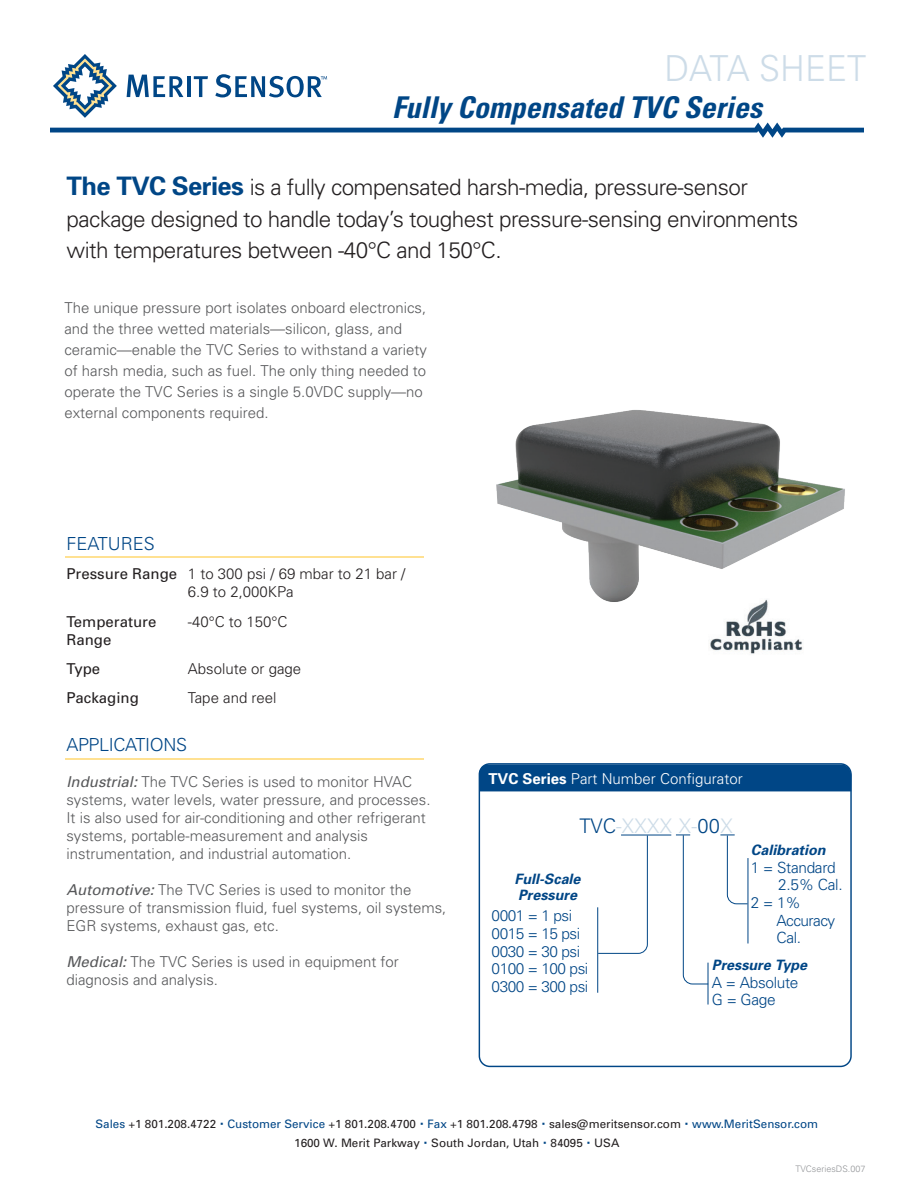
<style>
.page{position:relative;width:918px;height:1188px;background:#fff}
.page>*{position:absolute;margin:0;border:0;box-sizing:border-box;transform-origin:0 0}
.t1{font:300 35.85px "Univers";color:#cddce8;scale:.96 1}
.t2{font:italic 700 condensed 30px "Univers";color:#004686}
.t3{font:300 22.5px/31.5px "Univers";letter-spacing:-.025em;color:#231f20}
.t4{font:300 20.1px "Univers";letter-spacing:.02em;color:#cddce8}
.t5{font:300 18px "Univers";letter-spacing:-.02em;color:#004686}
.t6{font:300 18px "Univers";color:#004686}
.t7{font:300 15.45px/17.7px "Univers";letter-spacing:-.03em;color:#004686}
.t8{font:300 15px/18px "Univers";color:#57585a}
.t9{font:300 15px/18px "Univers";color:#231f20}
.t10{font:300 15px "Univers";color:#fff}
.t11{font:15px "Univers";color:#231f20}
.t12{font:italic 700 14.25px/15.9px "Univers";color:#004686}
.t13{font:11.7px "Univers";color:#231f20}
.t14{font:300 9px "Univers";color:#939598}
.s1{font-weight:700;font-size:25.5px;color:#004686}
.s2{font-weight:400}
.s3{font-weight:400;font-style:italic}
.s4{font-weight:700}
.s5{color:#004686}
.s6{font-size:17.4px;color:#004686}
</style>
<div class="page">
<svg style="left:51px;top:54px;width:813px;height:84px"></svg>
<img style="left:401px;top:410px;width:444px;height:192px">
<hr style="left:66px;top:557px;width:358px;height:1px;background:#ffe192">
<hr style="left:66px;top:758px;width:358px;height:2px;background:#ffe192">
<img style="left:709px;top:595px;width:95px;height:59px">
<hr style="left:621px;top:835px;width:50px;height:1px;background:#004686">
<hr style="left:708px;top:963px;width:1px;height:42px;background:#004686">
<hr style="left:748px;top:858px;width:1px;height:85px;background:#004686">
<hr style="left:597px;top:907px;width:1px;height:86px;background:#004686">
<svg style="left:676px;top:834px;width:33px;height:151px"></svg>
<svg style="left:720px;top:835px;width:28px;height:70px"></svg>
<svg style="left:597px;top:835px;width:51px;height:119px"></svg>
<div style="left:479px;top:764px;width:372px;height:27px;background:#004686"></div>
<p class="t1" style="left:664px;top:47px;width:212px">DATA SHEET</p>
<p class="t2" style="left:392px;top:89px;width:371px">Fully Compensated TVC Series</p>
<p class="t3" style="left:67px;top:171px;width:733px"><span class="s1">The TVC Series</span> is a fully compensated harsh-media, pressure-sensor package designed to handle today’s toughest pressure-sensing environments with temperatures between -40°C and 150°C.</p>
<p class="t8" style="left:64px;top:297px;width:364px;line-height:21px">The unique pressure port isolates onboard electronics, and the three wetted materials—silicon, glass, and ceramic—enable the TVC Series to withstand a variety of harsh media, such as fuel. The only thing needed to operate the TVC Series is a single 5.0VDC supply—no external components required.</p>
<p class="t6" style="left:66px;top:533px;width:90px">FEATURES</p>
<p class="t9" style="left:188px;top:565px;width:219px;text-indent:-122px"><span class="s2">Pressure Range</span> 1 to 300 psi / 69 mbar to 21 bar /<br>6.9 to 2,000KPa</p>
<p class="t11" style="left:66px;top:612px;width:92px">Temperature</p>
<p class="t9" style="left:188px;top:612px;width:101px">-40°C to 150°C</p>
<p class="t11" style="left:66px;top:630px;width:47px">Range</p>
<p class="t11" style="left:66px;top:659px;width:35px">Type</p>
<p class="t9" style="left:188px;top:659px;width:115px">Absolute or gage</p>
<p class="t11" style="left:66px;top:689px;width:74px">Packaging</p>
<p class="t9" style="left:188px;top:689px;width:90px">Tape and reel</p>
<p class="t5" style="left:66px;top:733px;width:122px">APPLICATIONS</p>
<p class="t8" style="left:66px;top:772px;width:366px"><span class="s3">Industrial:</span> The TVC Series is used to monitor HVAC systems, water levels, water pressure, and processes.<br>It is also used for air-conditioning and other refrigerant systems, portable-measurement and analysis instrumentation, and industrial automation.</p>
<p class="t8" style="left:66px;top:880px;width:382px"><span class="s3">Automotive:</span> The TVC Series is used to monitor the pressure of transmission fluid, fuel systems, oil systems,<br>EGR systems, exhaust gas, etc.</p>
<p class="t8" style="left:66px;top:952px;width:334px"><span class="s3">Medical:</span> The TVC Series is used in equipment for diagnosis and analysis.</p>
<p class="t10" style="left:488px;top:770px;width:256px"><span class="s4">TVC Series</span> Part Number Configurator</p>
<p class="t4" style="left:579px;top:814px;width:155px"><span class="s5">TVC</span>-XXXX X-<span class="s5">00</span>X</p>
<p class="t12" style="left:515px;top:871px;width:67px">Full-Scale<br>Pressure</p>
<p class="t7" style="left:492px;top:907px;width:90px">0001 = 1 psi<br>0015 = 15 psi</p>
<p class="t7" style="left:492px;top:942px;width:90px">0030 = 30 psi</p>
<p class="t7" style="left:492px;top:960px;width:98px">0100 = 100 psi</p>
<p class="t7" style="left:492px;top:977px;width:98px">0300 = 300 psi</p>
<p class="t12" style="left:751px;top:841px;width:76px">Calibration</p>
<p class="t7" style="left:778px;top:858px;width:66px;text-indent:-27px">1 = Standard<br>2.5% Cal.</p>
<p class="t7" style="left:776px;top:893px;width:60px;text-indent:-26px">2 = 1%<br>Accuracy<br>Cal.</p>
<p class="t12" style="left:712px;top:957px;width:97px">Pressure Type</p>
<p class="t7" style="left:712px;top:973px;width:88px">A = Absolute</p>
<p class="t7" style="left:712px;top:991px;width:65px">G = Gage</p>
<p class="t13" style="left:95px;top:1116px;width:724px"><span class="s5">Sales</span> +1 801.208.4722 <span class="s6">·</span> <span class="s5">Customer Service</span> +1 801.208.4700 <span class="s6">·</span> <span class="s5">Fax</span> +1 801.208.4798 <span class="s6">·</span> sales@meritsensor.com <span class="s6">·</span> <span class="s5">www.MeritSensor.com</span></p>
<p class="t13" style="left:294px;top:1135px;width:327px">1600 W. Merit Parkway <span class="s6">·</span> South Jordan, Utah <span class="s6">·</span> 84095 <span class="s6">·</span> USA</p>
<p class="t14" style="left:795px;top:1163px;width:72px">TVCseriesDS.007</p>
</div>
